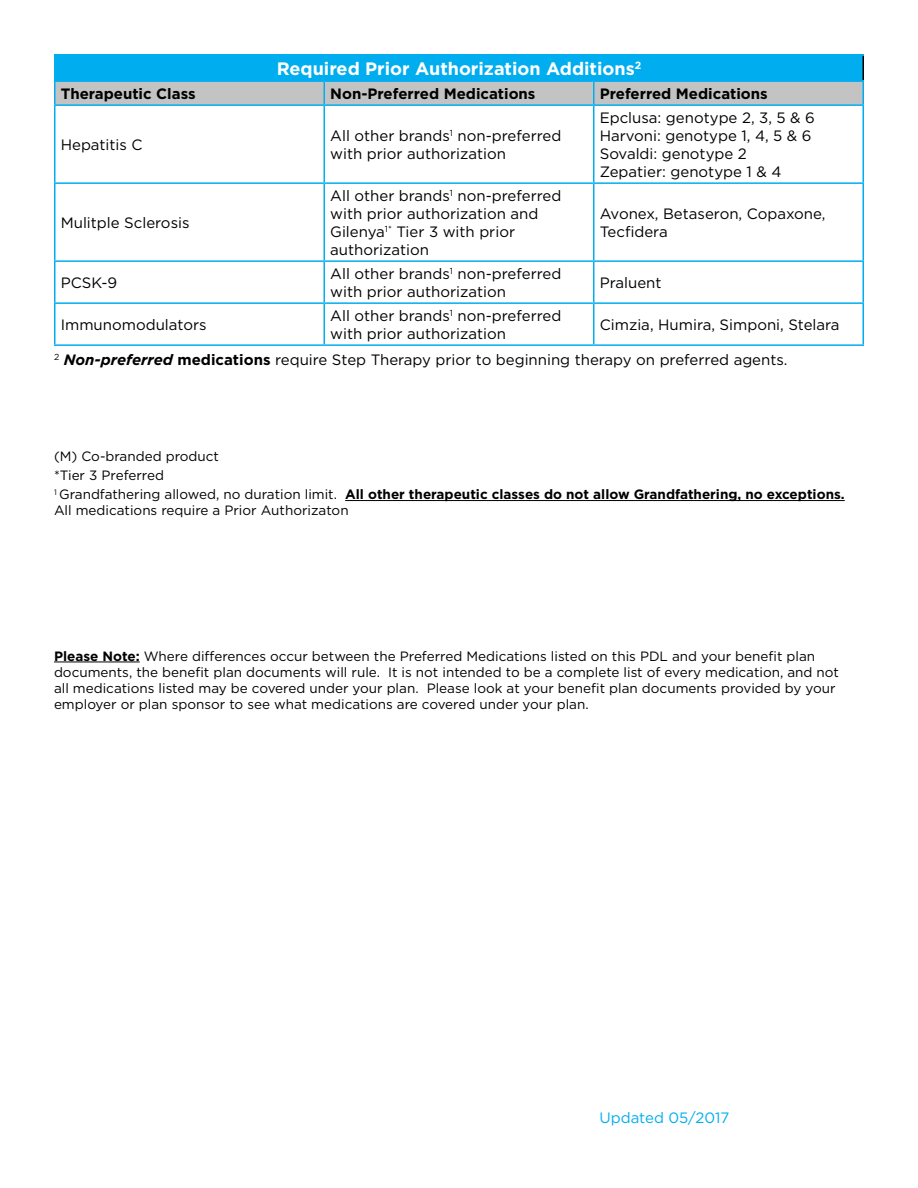
<style>
.page{position:relative;width:918px;height:1188px;background:#fff}
.page>*{position:absolute;margin:0;border:0;box-sizing:border-box;transform-origin:0 0}
.t1{font:700 18px "Gotham";color:#fff}
.t2{font:15px/18px "Gotham";color:#000}
.t3{font:700 15px "Gotham";color:#000}
.t4{font:15px "Gotham";color:#00aeef}
.t5{font:13.5px/16.2px "Gotham";color:#000}
.t6{font:700 13.5px "Gotham";color:#000}
.s1{font-weight:700;font-style:italic}
.s2{font-weight:700}
.s3{font-weight:400}
</style>
<div class="page">
<div style="left:55px;top:55px;width:808px;height:26px;background:#00aeef"></div>
<hr style="left:862px;top:55px;width:2px;height:25px;background:#000">
<hr style="left:54px;top:54px;width:270px;height:2px;background:#00aeef">
<hr style="left:54px;top:55px;width:2px;height:25px;background:#00aeef">
<hr style="left:324px;top:54px;width:270px;height:2px;background:#00aeef">
<hr style="left:594px;top:54px;width:270px;height:2px;background:#00aeef">
<hr style="left:54px;top:184px;width:2px;height:76px;background:#00aeef">
<hr style="left:593px;top:184px;width:1px;height:76px;background:#00aeef">
<hr style="left:54px;top:260px;width:270px;height:2px;background:#00aeef">
<hr style="left:54px;top:262px;width:2px;height:40px;background:#00aeef">
<hr style="left:324px;top:260px;width:270px;height:2px;background:#00aeef">
<hr style="left:593px;top:262px;width:1px;height:40px;background:#00aeef">
<hr style="left:54px;top:106px;width:2px;height:76px;background:#00aeef">
<hr style="left:593px;top:106px;width:1px;height:76px;background:#00aeef">
<hr style="left:54px;top:182px;width:270px;height:2px;background:#00aeef">
<hr style="left:324px;top:182px;width:270px;height:2px;background:#00aeef">
<hr style="left:54px;top:302px;width:270px;height:2px;background:#00aeef">
<hr style="left:54px;top:304px;width:2px;height:40px;background:#00aeef">
<hr style="left:324px;top:302px;width:270px;height:2px;background:#00aeef">
<hr style="left:594px;top:302px;width:270px;height:2px;background:#00aeef">
<hr style="left:593px;top:304px;width:1px;height:40px;background:#00aeef">
<hr style="left:54px;top:344px;width:270px;height:2px;background:#00aeef">
<hr style="left:324px;top:344px;width:270px;height:2px;background:#00aeef">
<hr style="left:324px;top:106px;width:1px;height:76px;background:#00aeef">
<hr style="left:862px;top:106px;width:2px;height:76px;background:#00aeef">
<hr style="left:324px;top:304px;width:1px;height:40px;background:#00aeef">
<hr style="left:862px;top:304px;width:2px;height:40px;background:#00aeef">
<hr style="left:324px;top:184px;width:1px;height:76px;background:#00aeef">
<hr style="left:594px;top:182px;width:270px;height:2px;background:#00aeef">
<hr style="left:862px;top:184px;width:2px;height:76px;background:#00aeef">
<hr style="left:324px;top:262px;width:1px;height:40px;background:#00aeef">
<hr style="left:594px;top:260px;width:270px;height:2px;background:#00aeef">
<hr style="left:862px;top:262px;width:2px;height:40px;background:#00aeef">
<hr style="left:594px;top:344px;width:270px;height:2px;background:#00aeef">
<hr style="left:54px;top:80px;width:270px;height:2px;background:#00aeef">
<hr style="left:54px;top:82px;width:2px;height:22px;background:#00aeef">
<hr style="left:594px;top:80px;width:270px;height:2px;background:#00aeef">
<div style="left:55px;top:81px;width:808px;height:23px;background:#c3c3c3"></div>
<hr style="left:862px;top:82px;width:2px;height:22px;background:#00aeef">
<hr style="left:54px;top:104px;width:270px;height:2px;background:#00aeef">
<hr style="left:324px;top:104px;width:270px;height:2px;background:#00aeef">
<hr style="left:594px;top:104px;width:270px;height:2px;background:#00aeef">
<hr style="left:345px;top:500px;width:500px;height:1px;background:#000">
<hr style="left:54px;top:662px;width:86px;height:1px;background:#000">
<p class="t1" style="left:277px;top:57px;width:366px">Required Prior Authorization Additions<sup>2</sup></p>
<p class="t3" style="left:61px;top:84px;width:136px">Therapeutic Class</p>
<p class="t3" style="left:330px;top:84px;width:207px">Non-Preferred Medications</p>
<p class="t3" style="left:600px;top:84px;width:169px">Preferred Medications</p>
<p class="t2" style="left:61px;top:136px;width:83px">Hepatitis C</p>
<p class="t2" style="left:330px;top:127px;width:233px">All other brands<sup>1</sup> non-preferred with prior authorization</p>
<p class="t2" style="left:600px;top:109px;width:217px">Epclusa: genotype 2, 3, 5 &amp; 6</p>
<p class="t2" style="left:600px;top:127px;width:213px">Harvoni: genotype 1, 4, 5 &amp; 6</p>
<p class="t2" style="left:600px;top:145px;width:149px">Sovaldi: genotype 2</p>
<p class="t2" style="left:600px;top:163px;width:183px">Zepatier: genotype 1 &amp; 4</p>
<p class="t2" style="left:61px;top:214px;width:130px">Mulitple Sclerosis</p>
<p class="t2" style="left:330px;top:187px;width:233px">All other brands<sup>1</sup> non-preferred with prior authorization and</p>
<p class="t2" style="left:330px;top:223px;width:186px">Gilenya<sup>1*</sup> Tier 3 with prior</p>
<p class="t2" style="left:330px;top:241px;width:100px">authorization</p>
<p class="t2" style="left:600px;top:205px;width:227px">Avonex, Betaseron, Copaxone,<br>Tecfidera</p>
<p class="t2" style="left:61px;top:274px;width:58px">PCSK-9</p>
<p class="t2" style="left:330px;top:265px;width:233px">All other brands<sup>1</sup> non-preferred with prior authorization</p>
<p class="t2" style="left:600px;top:274px;width:63px">Praluent</p>
<p class="t2" style="left:61px;top:316px;width:147px">Immunomodulators</p>
<p class="t2" style="left:330px;top:307px;width:233px">All other brands<sup>1</sup> non-preferred with prior authorization</p>
<p class="t2" style="left:600px;top:316px;width:241px">Cimzia, Humira, Simponi, Stelara</p>
<p class="t2" style="left:54px;top:351px;width:735px"><sup>2</sup> <span class="s1">Non-preferred</span> <span class="s2">medications</span> require Step Therapy prior to beginning therapy on preferred agents.</p>
<p class="t5" style="left:54px;top:448px;width:167px">(M) Co-branded product</p>
<p class="t5" style="left:54px;top:467px;width:112px">*Tier 3 Preferred</p>
<p class="t6" style="left:54px;top:485px;width:792px"><sup>1</sup> <span class="s3">Grandfathering allowed, no duration limit.</span> All other therapeutic classes do not allow Grandfathering, no exceptions.</p>
<p class="t5" style="left:54px;top:502px;width:296px">All medications require a Prior Authorizaton</p>
<p class="t5" style="left:54px;top:647px;width:763px"><span class="s2">Please Note:</span> Where differences occur between the Preferred Medications listed on this PDL and your benefit plan</p>
<p class="t5" style="left:54px;top:664px;width:787px">documents, the benefit plan documents will rule. It is not intended to be a complete list of every medication, and not all medications listed may be covered under your plan. Please look at your benefit plan documents provided by your employer or plan sponsor to see what medications are covered under your plan.</p>
<p class="t4" style="left:599px;top:1108px;width:131px">Updated 05/2017</p>
</div>
